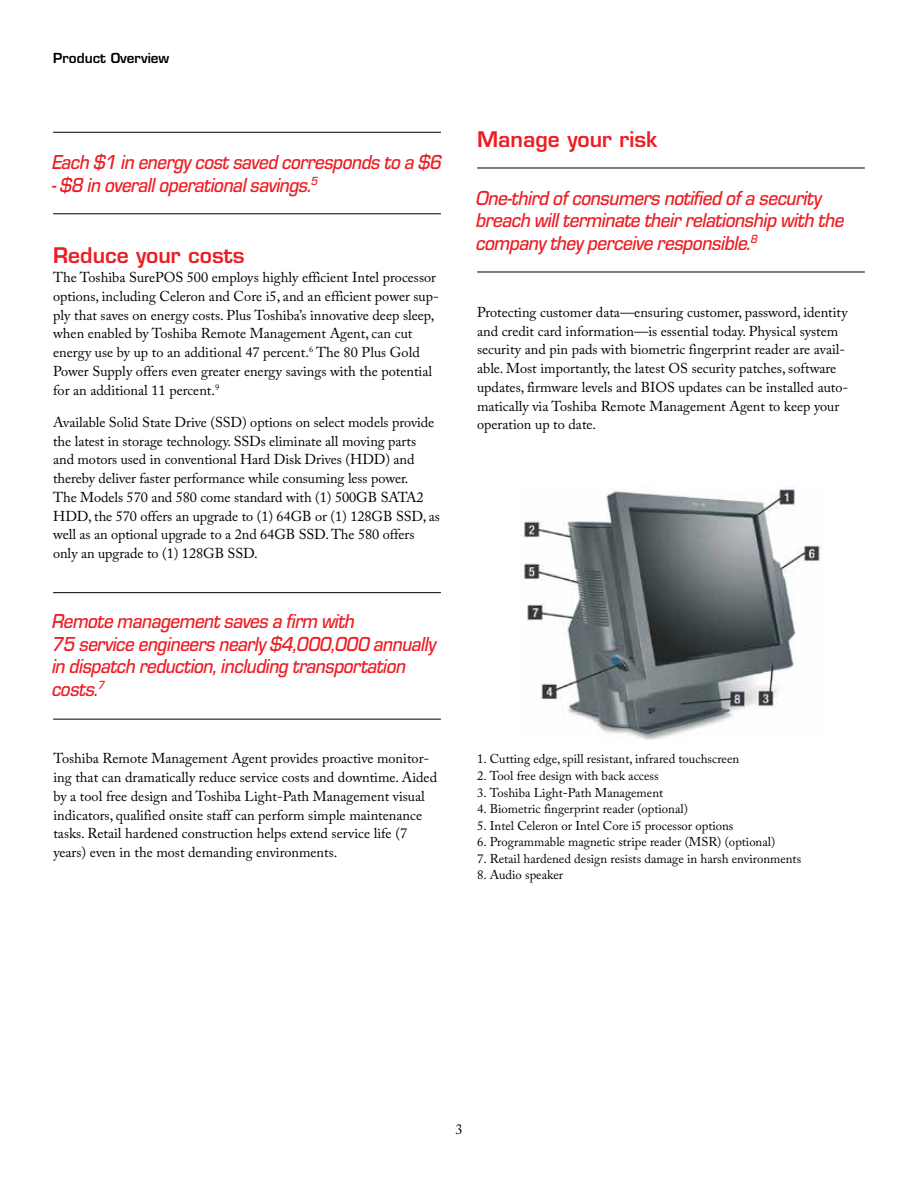
<style>
.page{position:relative;width:918px;height:1188px;background:#fff}
.page>*{position:absolute;margin:0;border:0;box-sizing:border-box;transform-origin:0 0}
.t1{font:21px/22.5px "Eurostile Med Ita";letter-spacing:-.02em;color:#ed1d24;scale:.91 1}
.t2{font:21px/22.5px "Eurostile Med Ita";letter-spacing:-.02em;color:#ed1d24;scale:.92 1}
.t3{font:600 21px "Eurostile LT Std";color:#ed1d24}
.t4{font:14.25px/18.8px "Adobe Caslon Pro";color:#000}
.t5{font:600 13.5px "Eurostile LT Std";color:#000}
.t6{font:12.75px "Adobe Caslon Pro";color:#000}
.s1{color:#ed1c24}
</style>
<div class="page">
<hr style="left:53px;top:132px;width:388px;height:1px;background:#000">
<hr style="left:53px;top:213px;width:388px;height:1px;background:#000">
<hr style="left:53px;top:592px;width:388px;height:1px;background:#000">
<hr style="left:53px;top:719px;width:388px;height:1px;background:#000">
<hr style="left:477px;top:168px;width:388px;height:1px;background:#000">
<hr style="left:477px;top:272px;width:388px;height:1px;background:#000">
<img style="left:520px;top:486px;width:302px;height:253px">
<p class="t5" style="left:53px;top:50px;width:118px">Product Overview</p>
<h1 class="t1" style="left:52px;top:150px;width:430px">Each $1 in energy cost saved corresponds to a $6</h1>
<h1 class="t1" style="left:52px;top:172px;width:294px">- $8 in overall operational savings<span class="s1">.</span><sup>5</sup></h1>
<h1 class="t3" style="left:53px;top:243px;width:193px">Reduce your costs</h1>
<p class="t4" style="left:53px;top:268px;width:387px">The Toshiba SurePOS 500 employs highly efficient Intel processor options, including Celeron and Core i5, and an efficient power sup&shy;ply that saves on energy costs. Plus Toshiba’s innovative deep sleep, when enabled by Toshiba Remote Management Agent, can cut energy use by up to an additional 47 percent.<sup>6</sup> The 80 Plus Gold Power Supply offers even greater energy savings with the potential for an additional 11 percent.<sup>9</sup></p>
<p class="t4" style="left:53px;top:413px;width:388px">Available Solid State Drive (SSD) options on select models provide the latest in storage technology. SSDs eliminate all moving parts and motors used in conventional Hard Disk Drives (HDD) and thereby deliver faster performance while consuming less power.<br>The Models 570 and 580 come standard with (1) 500GB SATA2<br>HDD, the 570 offers an upgrade to (1) 64GB or (1) 128GB SSD, as well as an optional upgrade to a 2nd 64GB SSD. The 580 offers only an upgrade to (1) 128GB SSD.</p>
<h1 class="t1" style="left:52px;top:609px;width:424px">Remote management saves a firm with<br>75 service engineers nearly $4,000,000 annually in dispatch reduction, including transportation costs.<sup>7</sup></h1>
<p class="t4" style="left:53px;top:749px;width:385px">Toshiba Remote Management Agent provides proactive monitor&shy;ing that can dramatically reduce service costs and downtime. Aided by a tool free design and Toshiba Light-Path Management visual indicators, qualified onsite staff can perform simple maintenance tasks. Retail hardened construction helps extend service life (7 years) even in the most demanding environments.</p>
<h1 class="t3" style="left:477px;top:126px;width:182px">Manage your risk</h1>
<h1 class="t2" style="left:476px;top:185px;width:402px">One-third of consumers notified of a security breach will terminate their relationship with the company they perceive responsible.<sup>8</sup></h1>
<p class="t4" style="left:477px;top:302px;width:373px">Protecting customer data—ensuring customer, password, identity and credit card information—is essential today. Physical system security and pin pads with biometric fingerprint reader are avail&shy;able. Most importantly, the latest OS security patches, software updates, firmware levels and BIOS updates can be installed auto&shy;matically via Toshiba Remote Management Agent to keep your operation up to date.</p>
<p class="t6" style="left:477px;top:752px;width:264px">1. Cutting edge, spill resistant, infrared touchscreen</p>
<p class="t6" style="left:477px;top:768px;width:183px">2. Tool free design with back access</p>
<p class="t6" style="left:477px;top:785px;width:188px">3. Toshiba Light-Path Management</p>
<p class="t6" style="left:477px;top:801px;width:212px">4. Biometric fingerprint reader (optional)</p>
<p class="t6" style="left:477px;top:818px;width:258px">5. Intel Celeron or Intel Core i5 processor options</p>
<p class="t6" style="left:477px;top:834px;width:300px">6. Programmable magnetic stripe reader (MSR) (optional)</p>
<p class="t6" style="left:477px;top:851px;width:326px">7. Retail hardened design resists damage in harsh environments</p>
<p class="t6" style="left:477px;top:868px;width:88px">8. Audio speaker</p>
<p class="t4" style="left:455px;top:1120px;width:9px">3</p>
</div>
